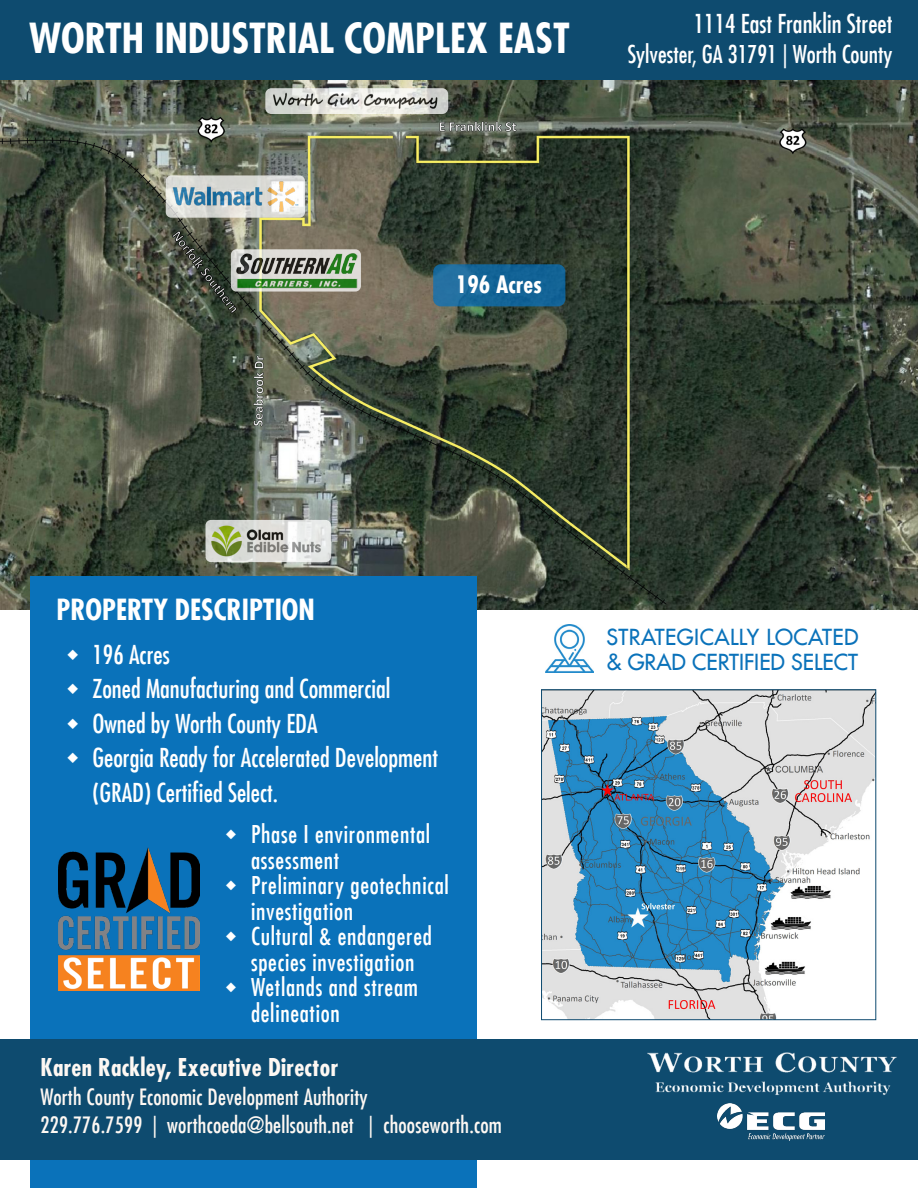
<style>
.page{position:relative;width:918px;height:1188px;background:#fff}
.page>*{position:absolute;margin:0;border:0;box-sizing:border-box;transform-origin:0 0}
.t1{font:700 condensed 40.5px "Futura LT";color:#fff}
.t2{font:700 condensed 28.5px "Futura LT";color:#fff}
.t3{font:condensed 25.5px/34.5px "Futura LT";color:#fff}
.t4{font:condensed 24px/25.5px "Futura LT";letter-spacing:.03em;color:#fff}
.t5{font:700 condensed 24px "Futura LT";letter-spacing:.01em;color:#fef8f3}
.t6{font:condensed 24px "Futura LT";color:#fff}
.t7{font:700 condensed 23.55px "Futura LT";color:#fff}
.t8{font:condensed 22.05px "Futura LT";letter-spacing:.01em;color:#fef8f3}
.t9{font:21.6px "Futura LT";letter-spacing:.02em;color:#0a72ba}
.t10{font:21.6px "Futura LT";color:#0a72ba}
</style>
<div class="page">
<img style="left:0;top:79px;width:918px;height:531px">
<div style="left:31px;top:577px;width:446px;height:611px;background:#0a72ba"></div>
<div style="left:0;top:1040px;width:918px;height:120px;background:#0e4b6f"></div>
<img style="left:647px;top:1052px;width:250px;height:44px">
<img style="left:717px;top:1103px;width:108px;height:38px">
<img style="left:543px;top:691px;width:331px;height:327px">
<div style="left:541px;top:689px;width:335px;height:331px;border:1px solid #0e4a6f"></div>
<img style="left:59px;top:847px;width:141px;height:144px">
<div style="left:433px;top:264px;width:132px;height:42px;background:linear-gradient(to right,#216fa0,#0c5e92);border-radius:8px"></div>
<img style="left:545px;top:624px;width:49px;height:48px">
<div style="left:0;top:0;width:918px;height:79px;background:#0e4b6f"></div>
<img style="left:206px;top:520px;width:124px;height:42px">
<svg style="left:166px;top:175px;width:139px;height:43px"></svg>
<img style="left:171px;top:178px;width:129px;height:36px">
<img style="left:232px;top:249px;width:129px;height:43px">
<img style="left:265px;top:88px;width:183px;height:26px">
<p class="t1" style="left:29px;top:13px;width:542px">WORTH INDUSTRIAL COMPLEX EAST</p>
<p class="t3" style="left:694px;top:7px;width:200px">1114 East Franklin Street</p>
<p class="t6" style="left:628px;top:40px;width:266px">Sylvester, GA 31791 | Worth County</p>
<p class="t7" style="left:456px;top:270px;width:88px">196 Acres</p>
<p class="t2" style="left:57px;top:592px;width:260px">PROPERTY DESCRIPTION</p>
<p class="t3" style="left:92px;top:637px;width:79px">196 Acres</p>
<p class="t3" style="left:92px;top:672px;width:299px">Zoned Manufacturing and Commercial</p>
<p class="t3" style="left:92px;top:706px;width:227px">Owned by Worth County EDA</p>
<p class="t3" style="left:92px;top:741px;width:347px">Georgia Ready for Accelerated Development (GRAD) Certified Select.</p>
<p class="t4" style="left:251px;top:821px;width:181px">Phase I environmental assessment</p>
<p class="t4" style="left:251px;top:872px;width:199px">Preliminary geotechnical investigation</p>
<p class="t4" style="left:251px;top:923px;width:182px">Cultural &amp; endangered species investigation</p>
<p class="t4" style="left:251px;top:974px;width:168px">Wetlands and stream delineation</p>
<p class="t5" style="left:40px;top:1052px;width:299px">Karen Rackley, Executive Director</p>
<p class="t8" style="left:40px;top:1083px;width:329px">Worth County Economic Development Authority</p>
<p class="t8" style="left:40px;top:1112px;width:463px">229.776.7599 | worthcoeda@bellsouth.net | chooseworth.com</p>
<p class="t9" style="left:606px;top:623px;width:254px">STRATEGICALLY LOCATED</p>
<p class="t10" style="left:606px;top:648px;width:253px">&amp; GRAD CERTIFIED SELECT</p>
</div>
